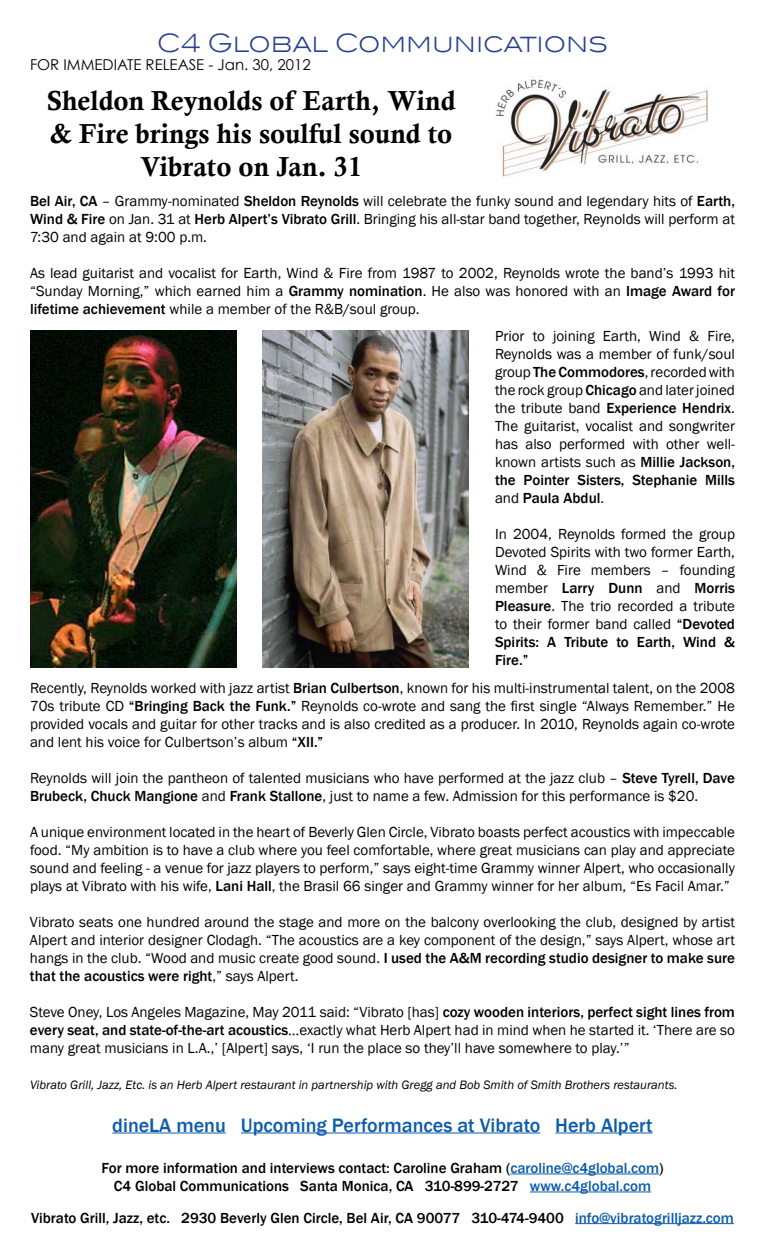
<style>
.page{position:relative;width:765px;height:1260px;background:#fff}
.page>*{position:absolute;margin:0;border:0;box-sizing:border-box;transform-origin:0 0}
.t1{font:27.5px/33px "Calis MT Bol";color:#000;text-align:center}
.t2{font:300 25px "Blair ITC";color:#25408f}
.t3{font:500 20px "Franklin Gothic";color:#0d5ca9}
.t4{font:15px/18px "Franklin Gothic";color:#000;text-align:justify}
.t5{font:500 15px/18px "Franklin Gothic";color:#000;text-align:center}
.t6{font:15px "Century Gothic";color:#000}
.t7{font:italic 12.5px "Franklin Gothic";color:#000}
.s1{font-weight:500}
.s2{color:#0d5ca9}
</style>
<div class="page">
<hr style="left:510px;top:1174px;width:149px;height:1px;background:#0d5ca9">
<hr style="left:530px;top:1192px;width:121px;height:1px;background:#0d5ca9">
<hr style="left:575px;top:1223px;width:159px;height:1px;background:#0d5ca9">
<hr style="left:112px;top:1133px;width:114px;height:1px;background:#0d5ca9">
<hr style="left:241px;top:1133px;width:299px;height:1px;background:#0d5ca9">
<hr style="left:555px;top:1133px;width:98px;height:1px;background:#0d5ca9">
<img style="left:495px;top:79px;width:213px;height:98px">
<img style="left:262px;top:330px;width:207px;height:338px">
<img style="left:30px;top:330px;width:206px;height:338px">
<h2 class="t2" style="left:157px;top:29px;width:453px">C4 GLOBAL COMMUNICATIONS</h2>
<p class="t6" style="left:30px;top:55px;width:282px">FOR IMMEDIATE RELEASE - Jan. 30, 2012</p>
<h1 class="t1" style="left:47px;top:84px;width:410px">Sheldon Reynolds of Earth, Wind &amp; Fire brings his soulful sound to<br>Vibrato on Jan. 31</h1>
<p class="t4" style="left:30px;top:192px;width:706px"><span class="s1">Bel Air, CA</span> – Grammy-nominated <span class="s1">Sheldon Reynolds</span> will celebrate the funky sound and legendary hits of <span class="s1">Earth, Wind &amp; Fire</span> on Jan. 31 at <span class="s1">Herb Alpert’s Vibrato Grill</span>. Bringing his all-star band together, Reynolds will perform at 7:30 and again at 9:00 p.m.</p>
<p class="t4" style="left:30px;top:264px;width:706px">As lead guitarist and vocalist for Earth, Wind &amp; Fire from 1987 to 2002, Reynolds wrote the band’s 1993 hit “Sunday Morning,” which earned him a <span class="s1">Grammy nomination</span>. He also was honored with an <span class="s1">Image Award for lifetime achievement</span> while a member of the R&amp;B/soul group.</p>
<p class="t4" style="left:495px;top:327px;width:242px">Prior to joining Earth, Wind &amp; Fire, Reynolds was a member of funk/soul group <span class="s1">The Commodores</span>, recorded with the rock group <span class="s1">Chicago</span> and later joined the tribute band <span class="s1">Experience Hendrix</span>.<br>The guitarist, vocalist and songwriter has also performed with other well&shy;known artists such as <span class="s1">Millie Jackson, the Pointer Sisters, Stephanie Mills </span>and <span class="s1">Paula Abdul</span>.</p>
<p class="t4" style="left:495px;top:525px;width:242px">In 2004, Reynolds formed the group Devoted Spirits with two former Earth, Wind &amp; Fire members – founding member <span class="s1">Larry Dunn</span> and <span class="s1">Morris Pleasure</span>. The trio recorded a tribute to their former band called <span class="s1">“Devoted Spirits: A Tribute to Earth, Wind &amp; Fire.”</span></p>
<p class="t4" style="left:30px;top:679px;width:707px">Recently, Reynolds worked with jazz artist <span class="s1">Brian Culbertson</span>, known for his multi-instrumental talent, on the 2008<br>70s tribute CD <span class="s1">“Bringing Back the Funk.”</span> Reynolds co-wrote and sang the first single “Always Remember.” He provided vocals and guitar for other tracks and is also credited as a producer. In 2010, Reynolds again co-wrote and lent his voice for Culbertson’s album <span class="s1">“XII.”</span></p>
<p class="t4" style="left:30px;top:769px;width:706px">Reynolds will join the pantheon of talented musicians who have performed at the jazz club – <span class="s1">Steve Tyrell, Dave<br>Brubeck, Chuck Mangione</span> and <span class="s1">Frank Stallone</span>, just to name a few. Admission for this performance is $20.</p>
<p class="t4" style="left:30px;top:823px;width:706px">A unique environment located in the heart of Beverly Glen Circle, Vibrato boasts perfect acoustics with impeccable food. “My ambition is to have a club where you feel comfortable, where great musicians can play and appreciate sound and feeling - a venue for jazz players to perform,” says eight-time Grammy winner Alpert, who occasionally plays at Vibrato with his wife, <span class="s1">Lani Hall</span>, the Brasil 66 singer and Grammy winner for her album, “Es Facil Amar.”</p>
<p class="t4" style="left:30px;top:913px;width:706px">Vibrato seats one hundred around the stage and more on the balcony overlooking the club, designed by artist Alpert and interior designer Clodagh. “The acoustics are a key component of the design,” says Alpert, whose art hangs in the club. “Wood and music create good sound. <span class="s1">I used the A&amp;M recording studio designer to make sure that the acoustics were right</span>,” says Alpert.</p>
<p class="t4" style="left:30px;top:1003px;width:706px">Steve Oney, Los Angeles Magazine, May 2011 said: “Vibrato [has] <span class="s1">cozy wooden interiors, perfect sight lines from every seat, and state-of-the-art acoustics</span>…exactly what Herb Alpert had in mind when he started it. ‘There are so many great musicians in L.A.,’ [Alpert] says, ‘I run the place so they’ll have somewhere to play.’”</p>
<p class="t7" style="left:30px;top:1077px;width:649px">Vibrato Grill, Jazz, Etc. is an Herb Alpert restaurant in partnership with Gregg and Bob Smith of Smith Brothers restaurants.</p>
<h3 class="t3" style="left:112px;top:1112px;width:542px">dineLA menu Upcoming Performances at Vibrato Herb Alpert</h3>
<p class="t5" style="left:102px;top:1159px;width:563px">For more information and interviews contact: Caroline Graham (<span class="s2">caroline@c4global.com</span>)<br>C4 Global Communications Santa Monica, CA 310-899-2727 <span class="s2">www.c4global.com</span></p>
<p class="t5" style="left:31px;top:1209px;width:704px">Vibrato Grill, Jazz, etc. 2930 Beverly Glen Circle, Bel Air, CA 90077 310-474-9400 <span class="s2">info@vibratogrilljazz.com</span></p>
</div>
